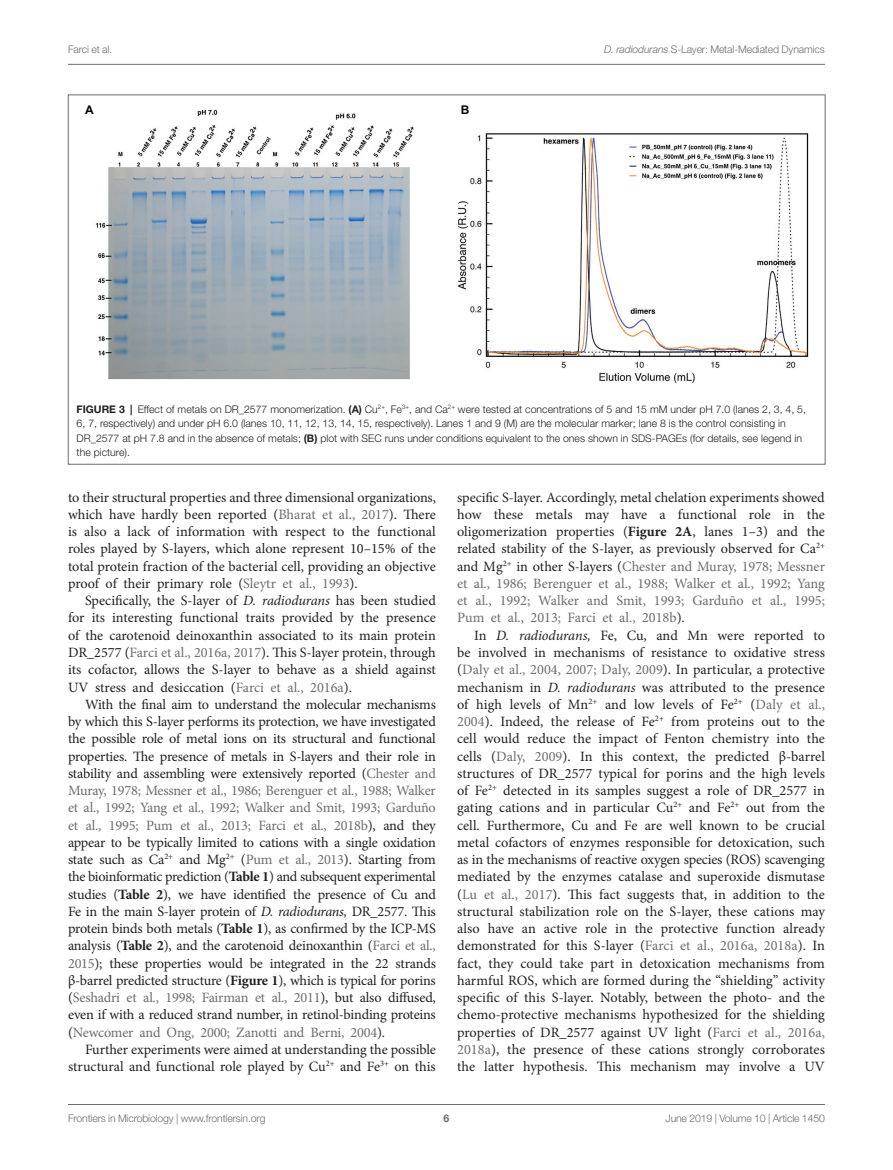
<style>
.page{position:relative;width:893px;height:1170px;background:#fff}
.page>*{position:absolute;margin:0;border:0;box-sizing:border-box;transform-origin:0 0}
.TEXT{font:14.25px/17.2px "Minion Pro";letter-spacing:-.005em;color:#231f20;text-align:justify}
.TEXT_FLUSH{font:14.25px/17.2px "Minion Pro";color:#231f20;text-align:justify}
.t1{font:700 12px "Arial";color:#040503}
.FIG_LEG{font:300 10.5px/14.2px "Helvetica Neue LT Std";color:#231f20}
.t2{font:300 10.5px "Helvetica Neue LT Std";letter-spacing:-.015em;color:#6c6d70}
.t3{font:700 10.5px "Helvetica Neue LT Std";color:#6c6d70}
.s1{font-style:italic}
.s2{font-weight:700}
.s3{color:#6c6d70}
</style>
<div class="page">
<hr style="left:68px;top:64px;width:757px;height:1px;background:#6c6d70">
<hr style="left:68px;top:1104px;width:757px;height:1px;background:#6c6d70">
<img style="left:95px;top:109px;width:319px;height:270px">
<img style="left:457px;top:133px;width:351px;height:251px">
<p class="t2" style="left:68px;top:42px;width:46px">Farci et al.</p>
<p class="t2" style="left:604px;top:42px;width:222px"><span class="s1">D. radiodurans</span> S-Layer: Metal-Mediated Dynamics</p>
<p class="t1" style="left:85px;top:101px;width:10px">A</p>
<p class="t1" style="left:461px;top:101px;width:10px">B</p>
<p class="FIG_LEG" style="left:77px;top:402px;width:731px"><span class="s2">FIGURE 3 |</span> Effect of metals on DR_2577 monomerization. <span class="s2">(A)</span> Cu<sup>2+</sup>, Fe<sup>3+</sup>, and Ca<sup>2+</sup> were tested at concentrations of 5 and 15 mM under pH 7.0 (lanes 2, 3, 4, 5, 6, 7, respectively) and under pH 6.0 (lanes 10, 11, 12, 13, 14, 15, respectively). Lanes 1 and 9 (M) are the molecular marker; lane 8 is the control consisting in DR_2577 at pH 7.8 and in the absence of metals; <span class="s2">(B)</span> plot with SEC runs under conditions equivalent to the ones shown in SDS-PAGEs (for details, see legend in the picture).</p>
<p class="TEXT_FLUSH" style="left:68px;top:488px;width:369px">to their structural properties and three dimensional organizations, which have hardly been reported (<span class="s3">Bharat et al., 2017</span>). There is also a lack of information with respect to the functional roles played by S-layers, which alone represent 10–15% of the total protein fraction of the bacterial cell, providing an objective proof of their primary role (<span class="s3">Sleytr et al., 1993</span>).</p>
<p class="TEXT" style="left:68px;top:592px;width:369px;text-indent:17px">Specifically, the S-layer of <span class="s1">D. radiodurans</span> has been studied for its interesting functional traits provided by the presence of the carotenoid deinoxanthin associated to its main protein DR_2577 (<span class="s3">Farci et al., 2016a, 2017</span>). This S-layer protein, through its cofactor, allows the S-layer to behave as a shield against UV stress and desiccation (<span class="s3">Farci et al., 2016a</span>).</p>
<p class="TEXT" style="left:68px;top:695px;width:369px;text-indent:17px">With the final aim to understand the molecular mechanisms by which this S-layer performs its protection, we have investigated the possible role of metal ions on its structural and functional properties. The presence of metals in S-layers and their role in stability and assembling were extensively reported (<span class="s3">Chester and Muray, 1978; Messner et al., 1986; Berenguer et al., 1988; Walker et al., 1992; Yang et al., 1992; Walker and Smit, 1993; Garduño et al., 1995; Pum et al., 2013; Farci et al., 2018b</span>), and they appear to be typically limited to cations with a single oxidation state such as Ca<sup>2+</sup> and Mg<sup>2+</sup> (<span class="s3">Pum et al., 2013</span>). Starting from the bioinformatic prediction (<span class="s2">Table 1</span>) and subsequent experimental studies (<span class="s2">Table 2</span>), we have identified the presence of Cu and Fe in the main S-layer protein of <span class="s1">D. radiodurans,</span> DR_2577. This protein binds both metals (<span class="s2">Table 1</span>), as confirmed by the ICP-MS analysis (<span class="s2">Table 2</span>), and the carotenoid deinoxanthin (<span class="s3">Farci et al., 2015</span>); these properties would be integrated in the 22 strands β-barrel predicted structure (<span class="s2">Figure 1</span>), which is typical for porins (<span class="s3">Seshadri et al., 1998; Fairman et al., 2011</span>), but also diffused, even if with a reduced strand number, in retinol-binding proteins (<span class="s3">Newcomer and Ong, 2000; Zanotti and Berni, 2004</span>).</p>
<p class="TEXT" style="left:68px;top:1040px;width:369px;text-align:right">Further experiments were aimed at understanding the possible structural and functional role played by Cu<sup>2+</sup> and Fe<sup>3+</sup> on this</p>
<p class="TEXT" style="left:457px;top:488px;width:369px">specific S-layer. Accordingly, metal chelation experiments showed how these metals may have a functional role in the oligomerization properties (<span class="s2">Figure 2A</span>, lanes 1–3) and the related stability of the S-layer, as previously observed for Ca<sup>2+ </sup>and Mg<sup>2+</sup> in other S-layers (<span class="s3">Chester and Muray, 1978; Messner et al., 1986; Berenguer et al., 1988; Walker et al., 1992; Yang et al., 1992; Walker and Smit, 1993; Garduño et al., 1995; Pum et al., 2013; Farci et al., 2018b</span>).</p>
<p class="TEXT" style="left:457px;top:626px;width:369px;text-indent:17px">In <span class="s1">D. radiodurans,</span> Fe, Cu, and Mn were reported to be involved in mechanisms of resistance to oxidative stress (<span class="s3">Daly et al., 2004, 2007; Daly, 2009</span>). In particular, a protective mechanism in <span class="s1">D. radiodurans</span> was attributed to the presence of high levels of Mn<sup>2+</sup> and low levels of Fe<sup>2+</sup> (<span class="s3">Daly et al., 2004</span>). Indeed, the release of Fe<sup>2+</sup> from proteins out to the cell would reduce the impact of Fenton chemistry into the cells (<span class="s3">Daly, 2009</span>). In this context, the predicted β-barrel structures of DR_2577 typical for porins and the high levels of Fe<sup>2+</sup> detected in its samples suggest a role of DR_2577 in gating cations and in particular Cu<sup>2+</sup> and Fe<sup>2+</sup> out from the cell. Furthermore, Cu and Fe are well known to be crucial metal cofactors of enzymes responsible for detoxication, such as in the mechanisms of reactive oxygen species (ROS) scavenging mediated by the enzymes catalase and superoxide dismutase (<span class="s3">Lu et al., 2017</span>). This fact suggests that, in addition to the structural stabilization role on the S-layer, these cations may also have an active role in the protective function already demonstrated for this S-layer (<span class="s3">Farci et al., 2016a, 2018a</span>). In fact, they could take part in detoxication mechanisms from harmful ROS, which are formed during the “shielding” activity specific of this S-layer. Notably, between the photo- and the chemo-protective mechanisms hypothesized for the shielding properties of DR_2577 against UV light (<span class="s3">Farci et al., 2016a, 2018a</span>), the presence of these cations strongly corroborates the latter hypothesis. This mechanism may involve a UV</p>
<p class="t2" style="left:68px;top:1111px;width:199px">Frontiers in Microbiology | www.frontiersin.org</p>
<p class="t3" style="left:444px;top:1111px;width:7px">6</p>
<p class="t2" style="left:666px;top:1111px;width:161px">June 2019 | Volume 10 | Article 1450</p>
</div>
